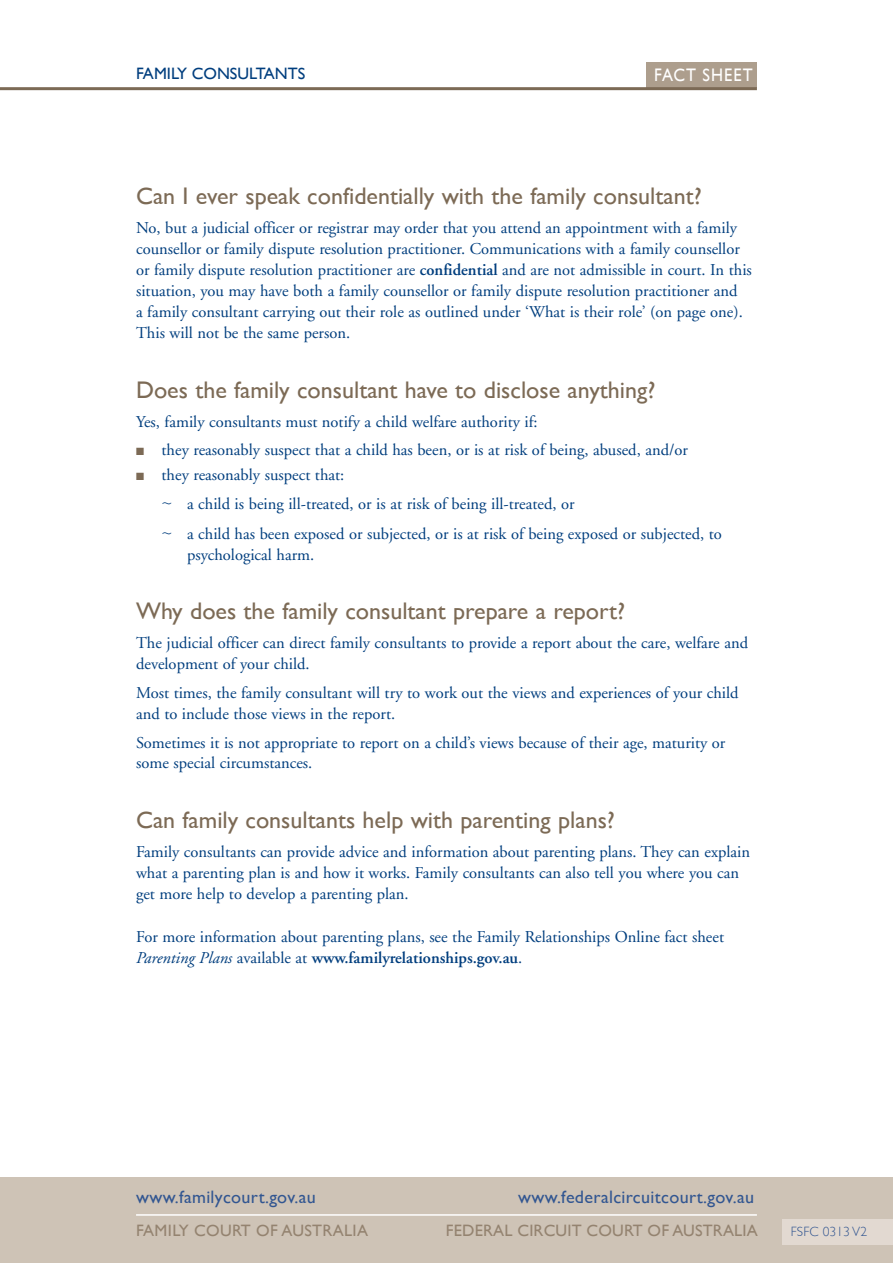
<style>
.page{position:relative;width:893px;height:1263px;background:#fff}
.page>*{position:absolute;margin:0;border:0;box-sizing:border-box;transform-origin:0 0}
.Head2{font:24px "Gill Sans";color:#7c6a55}
.t1{font:18.15px "Gill Sans";letter-spacing:.06em;color:#fff;scale:.91 1}
.t2{font:18px "Gill Sans";letter-spacing:.02em;color:#325691}
.Indent2{font:16.5px/21px "Adobe Garamond";color:#003e7e}
.Indent{font:16.5px "Adobe Garamond";color:#003e7e}
.Normal___space{font:16.5px "Adobe Garamond";color:#003e7e}
.t3{font:16.5px "Gill Sans";letter-spacing:.01em;color:#948370}
.t4{font:16.5px "Gill Sans";color:#003e7e}
.t5{font:300 13.5px "Gill Sans";letter-spacing:.01em;color:#325691}
.s1{font-weight:600}
.s2{color:#7c6a55}
.s3{font-family:"Gill Sans";font-weight:300}
.s4{font-style:italic}
</style>
<div class="page">
<div style="left:646px;top:62px;width:111px;height:26px;background:#ad9e8d"></div>
<div style="left:0;top:1178px;width:893px;height:85px;background:#cec3b6"></div>
<hr style="left:0;top:87px;width:757px;height:3px;background:#7c6a55">
<hr style="left:136px;top:1214px;width:621px;height:2px;background:#fff">
<div style="left:782px;top:1219px;width:111px;height:26px;background:#e2d9d1"></div>
<p class="t4" style="left:136px;top:64px;width:171px">FAMILY CONSULTANTS</p>
<p class="t1" style="left:654px;top:64px;width:110px">FACT SHEET</p>
<p class="Head2" style="left:136px;top:181px;width:567px">Can I ever speak confidentially with the family consultant?</p>
<p class="Indent2" style="left:136px;top:218px;width:617px">No, but a judicial officer or registrar may order that you attend an appointment with a family counsellor or family dispute resolution practitioner. Communications with a family counsellor or family dispute resolution practitioner are <span class="s1">confidential</span> and are not admissible in court. In this situation, you may have both a family counsellor or family dispute resolution practitioner and<br>a family consultant carrying out their role as outlined under ‘What is their role’ (on page one).<br>This will not be the same person.</p>
<p class="Head2" style="left:136px;top:375px;width:521px">Does the family consultant have to disclose anything?</p>
<p class="Normal___space" style="left:136px;top:413px;width:403px">Yes, family consultants must notify a child welfare authority if:</p>
<p class="Indent" style="left:136px;top:441px;width:553px"><span class="s2">■</span> they reasonably suspect that a child has been, or is at risk of being, abused, and/or</p>
<p class="Indent" style="left:136px;top:466px;width:210px"><span class="s2">■</span> they reasonably suspect that:</p>
<p class="Indent2" style="left:162px;top:494px;width:414px"><span class="s3">~</span> a child is being ill-treated, or is at risk of being ill-treated, or</p>
<p class="Indent2" style="left:187px;top:524px;width:536px;text-indent:-26px"><span class="s3">~</span> a child has been exposed or subjected, or is at risk of being exposed or subjected, to psychological harm.</p>
<p class="Head2" style="left:136px;top:597px;width:491px">Why does the family consultant prepare a report?</p>
<p class="Indent2" style="left:136px;top:633px;width:613px;line-height:20.5px">The judicial officer can direct family consultants to provide a report about the care, welfare and development of your child.</p>
<p class="Indent2" style="left:136px;top:683px;width:604px;line-height:20.5px">Most times, the family consultant will try to work out the views and experiences of your child and to include those views in the report.</p>
<p class="Indent2" style="left:136px;top:733px;width:591px;line-height:20.5px">Sometimes it is not appropriate to report on a child’s views because of their age, maturity or some special circumstances.</p>
<p class="Head2" style="left:136px;top:805px;width:480px">Can family consultants help with parenting plans?</p>
<p class="Indent2" style="left:136px;top:842px;width:616px">Family consultants can provide advice and information about parenting plans. They can explain what a parenting plan is and how it works. Family consultants can also tell you where you can get more help to develop a parenting plan.</p>
<p class="Indent2" style="left:136px;top:926px;width:589px">For more information about parenting plans, see the Family Relationships Online fact sheet<br><span class="s4">Parenting Plans</span> available at <span class="s1">www.familyrelationships.gov.au</span>.</p>
<p class="t2" style="left:136px;top:1186px;width:181px">www.familycourt.gov.au</p>
<p class="t2" style="left:518px;top:1186px;width:237px">www.federalcircuitcourt.gov.au</p>
<p class="t3" style="left:136px;top:1221px;width:233px">FAMILY COURT OF AUSTRALIA</p>
<p class="t3" style="left:446px;top:1221px;width:313px">FEDERAL CIRCUIT COURT OF AUSTRALIA</p>
<p class="t5" style="left:791px;top:1221px;width:78px">FSFC 0313 V2</p>
</div>
